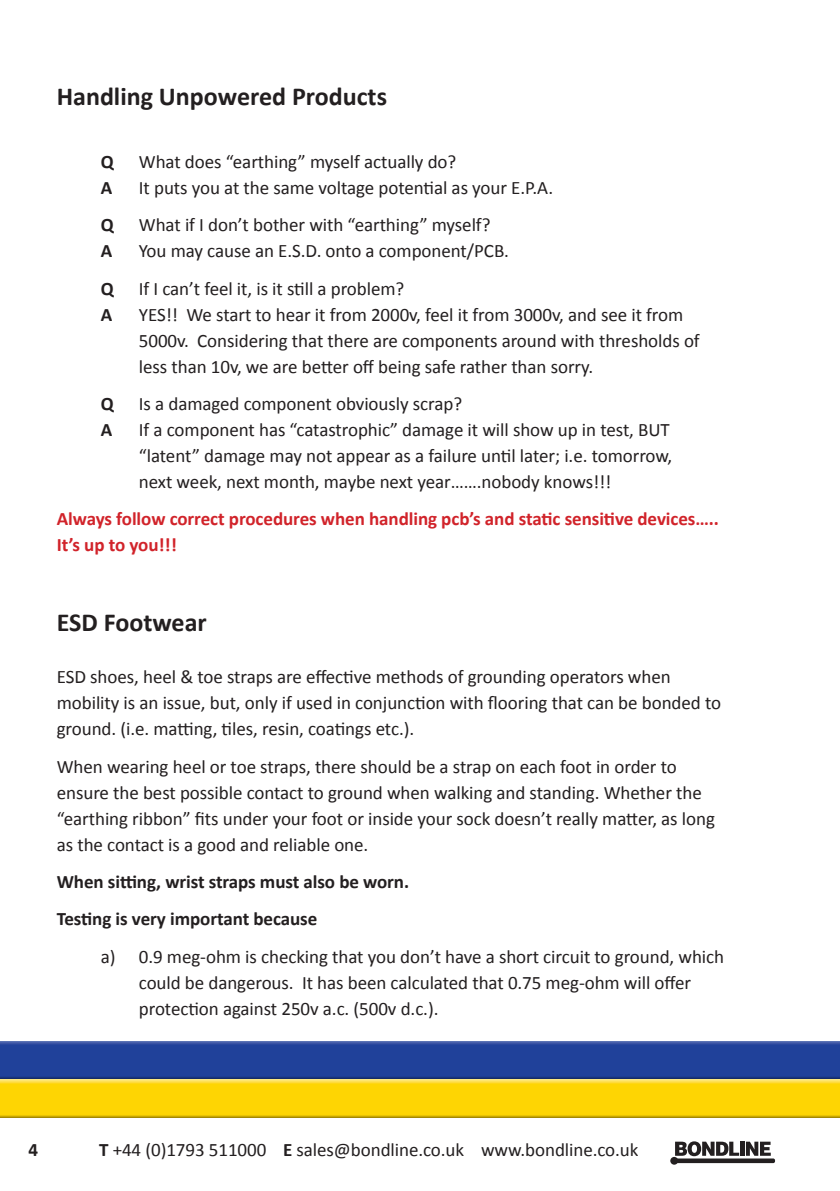
<style>
.page{position:relative;width:840px;height:1191px;background:#fff}
.page>*{position:absolute;margin:0;border:0;box-sizing:border-box;transform-origin:0 0}
.t1{font:700 26px "Calibri";color:#231f20}
.t2{font:19px/26px "Calibri";letter-spacing:-.005em;color:#231f20}
.t3{font:700 19px/26px "Calibri";letter-spacing:-.005em;color:#d1232a}
.t4{font:700 19px/37.4px "Calibri";letter-spacing:-.005em;color:#231f20}
.s1{font-weight:700}
</style>
<div class="page">
<div style="left:0;top:1040px;width:839px;height:39px;background:#20419a"></div>
<svg style="left:0;top:1040px;width:839px;height:4px;background:#7689c0"></svg>
<svg style="left:0;top:1077px;width:839px;height:2px;background:#172f72"></svg>
<div style="left:0;top:1079px;width:839px;height:39px;background:#fed503"></div>
<svg style="left:0;top:1079px;width:839px;height:4px;background:#fee261"></svg>
<svg style="left:0;top:1115px;width:839px;height:3px;background:#c7a601"></svg>
<svg style="left:670px;top:1156px;width:7px;height:8px"></svg>
<div style="left:674px;top:1158px;width:100px;height:5px;background:#231f20;border-radius:2px"></div>
<svg style="left:675px;top:1141px;width:63px;height:15px"></svg>
<svg style="left:739px;top:1141px;width:4px;height:14px"></svg>
<svg style="left:745px;top:1141px;width:25px;height:14px"></svg>
<h1 class="t1" style="left:57px;top:79px;width:331px">Handling Unpowered Products</h1>
<p class="t4" style="left:101px;top:143px;width:15px">Q</p>
<p class="t2" style="left:139px;top:149px;width:319px">What does “earthing” myself actually do?</p>
<p class="t4" style="left:101px;top:169px;width:13px">A</p>
<p class="t2" style="left:139px;top:175px;width:415px">It puts you at the same voltage potential as your E.P.A.</p>
<p class="t4" style="left:101px;top:206px;width:15px">Q</p>
<p class="t2" style="left:139px;top:212px;width:353px">What if I don’t bother with “earthing” myself?</p>
<p class="t4" style="left:101px;top:232px;width:13px">A</p>
<p class="t2" style="left:139px;top:238px;width:371px">You may cause an E.S.D. onto a component/PCB.</p>
<p class="t4" style="left:101px;top:270px;width:15px">Q</p>
<p class="t2" style="left:139px;top:275px;width:267px">If I can’t feel it, is it still a problem?</p>
<p class="t4" style="left:101px;top:296px;width:13px">A</p>
<p class="t2" style="left:139px;top:301px;width:562px">YES!! We start to hear it from 2000v, feel it from 3000v, and see it from<br>5000v. Considering that there are components around with thresholds of less than 10v, we are better off being safe rather than sorry.</p>
<p class="t4" style="left:101px;top:385px;width:15px">Q</p>
<p class="t2" style="left:139px;top:391px;width:324px">Is a damaged component obviously scrap?</p>
<p class="t4" style="left:101px;top:411px;width:13px">A</p>
<p class="t2" style="left:139px;top:417px;width:534px;text-align:justify">If a component has “catastrophic” damage it will show up in test, BUT “latent” damage may not appear as a failure until later; i.e. tomorrow, next week, next month, maybe next year…….nobody knows!!!</p>
<p class="t3" style="left:57px;top:506px;width:663px">Always follow correct procedures when handling pcb’s and static sensitive devices…..<br>It’s up to you!!!</p>
<h1 class="t1" style="left:57px;top:606px;width:151px">ESD Footwear</h1>
<p class="t2" style="left:57px;top:664px;width:665px">ESD shoes, heel &amp; toe straps are effective methods of grounding operators when mobility is an issue, but, only if used in conjunction with flooring that can be bonded to ground. (i.e. matting, tiles, resin, coatings etc.).</p>
<p class="t2" style="left:57px;top:753px;width:659px">When wearing heel or toe straps, there should be a strap on each foot in order to ensure the best possible contact to ground when walking and standing. Whether the “earthing ribbon” fits under your foot or inside your sock doesn’t really matter, as long as the contact is a good and reliable one.</p>
<p class="t4" style="left:57px;top:863px;width:354px">When sitting, wrist straps must also be worn.<br>Testing is very important because</p>
<p class="t2" style="left:139px;top:943px;width:586px;text-indent:-38px">a) 0.9 meg-ohm is checking that you don’t have a short circuit to ground, which could be dangerous. It has been calculated that 0.75 meg-ohm will offer protection against 250v a.c. (500v d.c.).</p>
<p class="t4" style="left:28px;top:1130px;width:11px">4</p>
<p class="t2" style="left:99px;top:1136px;width:540px"><span class="s1">T</span> +44 (0)1793 511000 <span class="s1">E</span> sales@bondline.co.uk www.bondline.co.uk</p>
</div>
